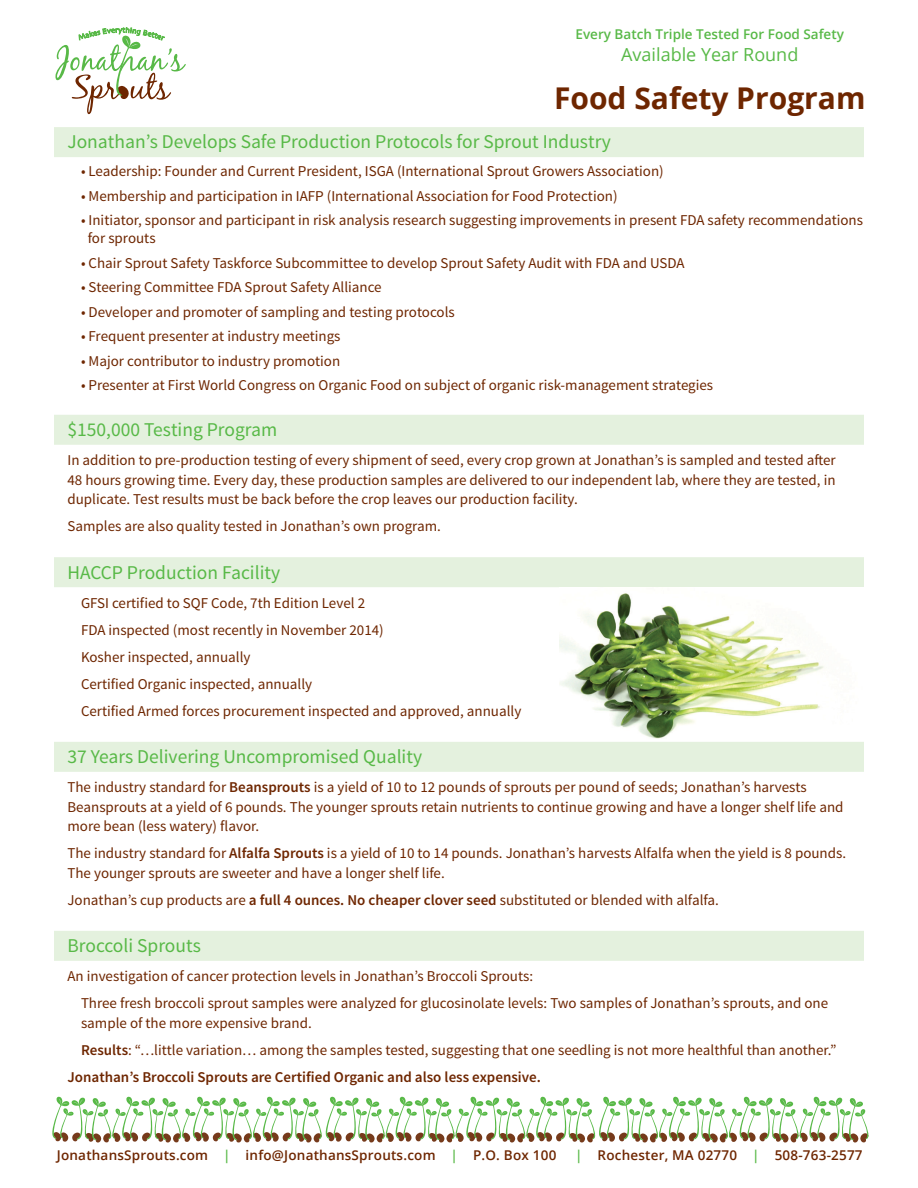
<style>
.page{position:relative;width:918px;height:1188px;background:#fff}
.page>*{position:absolute;margin:0;border:0;box-sizing:border-box;transform-origin:0 0}
.t1{font:700 30px "Open Sans";color:#6e2600}
.t2{font:19.5px "Source Sans Pro";color:#58b947}
.t3{font:18px "Open Sans";color:#58b947}
.Text{font:15px/19.5px "Source Sans Pro";color:#6e2600}
.Bulleted_List{font:15px/18px "Source Sans Pro";color:#6e2600}
.Indent{font:15px/19.5px "Source Sans Pro";color:#6e2600}
.Text-2{font:600 15px "Source Sans Pro";color:#6e2600}
.t4{font:600 13.5px "Open Sans";letter-spacing:.015em;color:#6e2600}
.t5{font:600 13.5px "Open Sans";color:#58b947}
.s1{font-weight:600}
.s2{color:#58b947}
</style>
<div class="page">
<svg style="left:52px;top:1097px;width:816px;height:46px"></svg>
<svg style="left:56px;top:27px;width:130px;height:87px"></svg>
<div style="left:54px;top:127px;width:810px;height:30px;background:#e4f1de"></div>
<div style="left:54px;top:415px;width:810px;height:30px;background:#e4f1de"></div>
<div style="left:54px;top:557px;width:810px;height:30px;background:#e4f1de"></div>
<div style="left:54px;top:742px;width:810px;height:30px;background:#e4f1de"></div>
<div style="left:54px;top:931px;width:810px;height:30px;background:#e4f1de"></div>
<img style="left:559px;top:593px;width:265px;height:146px">
<p class="t5" style="left:576px;top:25px;width:270px">Every Batch Triple Tested For Food Safety</p>
<p class="t3" style="left:621px;top:43px;width:179px">Available Year Round</p>
<p class="t1" style="left:554px;top:77px;width:313px">Food Safety Program</p>
<p class="t2" style="left:68px;top:130px;width:545px">Jonathan’s Develops Safe Production Protocols for Sprout Industry</p>
<p class="Bulleted_List" style="left:81px;top:162px;width:584px">• Leadership: Founder and Current President, ISGA (International Sprout Growers Association)</p>
<p class="Bulleted_List" style="left:81px;top:187px;width:538px">• Membership and participation in IAFP (International Association for Food Protection)</p>
<p class="Bulleted_List" style="left:88px;top:211px;width:777px;text-indent:-7px">• Initiator, sponsor and participant in risk analysis research suggesting improvements in present FDA safety recommendations for sprouts</p>
<p class="Bulleted_List" style="left:81px;top:254px;width:605px">• Chair Sprout Safety Taskforce Subcommittee to develop Sprout Safety Audit with FDA and USDA</p>
<p class="Bulleted_List" style="left:81px;top:278px;width:302px">• Steering Committee FDA Sprout Safety Alliance</p>
<p class="Bulleted_List" style="left:81px;top:303px;width:375px">• Developer and promoter of sampling and testing protocols</p>
<p class="Bulleted_List" style="left:81px;top:327px;width:261px">• Frequent presenter at industry meetings</p>
<p class="Bulleted_List" style="left:81px;top:352px;width:261px">• Major contributor to industry promotion</p>
<p class="Bulleted_List" style="left:81px;top:376px;width:634px">• Presenter at First World Congress on Organic Food on subject of organic risk-management strategies</p>
<p class="t2" style="left:68px;top:418px;width:211px">$150,000 Testing Program</p>
<p class="Text" style="left:68px;top:451px;width:770px;text-align:justify">In addition to pre-production testing of every shipment of seed, every crop grown at Jonathan’s is sampled and tested after 48 hours growing time. Every day, these production samples are delivered to our independent lab, where they are tested, in duplicate. Test results must be back before the crop leaves our production facility.</p>
<p class="Text" style="left:68px;top:517px;width:375px">Samples are also quality tested in Jonathan’s own program.</p>
<p class="t2" style="left:68px;top:560px;width:214px">HACCP Production Facility</p>
<p class="Indent" style="left:81px;top:593px;width:286px">GFSI certified to SQF Code, 7th Edition Level 2</p>
<p class="Indent" style="left:81px;top:620px;width:304px">FDA inspected (most recently in November 2014)</p>
<p class="Indent" style="left:81px;top:647px;width:171px">Kosher inspected, annually</p>
<p class="Indent" style="left:81px;top:674px;width:233px">Certified Organic inspected, annually</p>
<p class="Indent" style="left:81px;top:702px;width:442px">Certified Armed forces procurement inspected and approved, annually</p>
<p class="t2" style="left:68px;top:745px;width:356px">37 Years Delivering Uncompromised Quality</p>
<p class="Text" style="left:68px;top:778px;width:778px">The industry standard for <span class="s1">Beansprouts</span> is a yield of 10 to 12 pounds of sprouts per pound of seeds; Jonathan’s harvests<br>Beansprouts at a yield of 6 pounds. The younger sprouts retain nutrients to continue growing and have a longer shelf life and more bean (less watery) flavor.</p>
<p class="Text" style="left:68px;top:844px;width:780px">The industry standard for <span class="s1">Alfalfa Sprouts</span> is a yield of 10 to 14 pounds. Jonathan’s harvests Alfalfa when the yield is 8 pounds.<br>The younger sprouts are sweeter and have a longer shelf life.</p>
<p class="Text" style="left:68px;top:891px;width:653px">Jonathan’s cup products are <span class="s1">a full 4 ounces. No cheaper clover seed</span> substituted or blended with alfalfa.</p>
<p class="t2" style="left:68px;top:934px;width:135px">Broccoli Sprouts</p>
<p class="Text" style="left:68px;top:967px;width:467px">An investigation of cancer protection levels in Jonathan’s Broccoli Sprouts:</p>
<p class="Indent" style="left:81px;top:994px;width:749px">Three fresh broccoli sprout samples were analyzed for glucosinolate levels: Two samples of Jonathan’s sprouts, and one sample of the more expensive brand.</p>
<p class="Indent" style="left:81px;top:1041px;width:757px"><span class="s1">Results</span>: “…little variation… among the samples tested, suggesting that one seedling is not more healthful than another.”</p>
<p class="Text-2" style="left:68px;top:1068px;width:475px">Jonathan’s Broccoli Sprouts are Certified Organic and also less expensive.</p>
<p class="t4" style="left:57px;top:1146px;width:501px">JonathansSprouts.com <span class="s2">|</span> info@JonathansSprouts.com <span class="s2">|</span> P.O. Box 100</p>
<p class="t4" style="left:575px;top:1146px;width:289px"><span class="s2">|</span> Rochester, MA 02770 <span class="s2">|</span> 508-763-2577</p>
</div>
